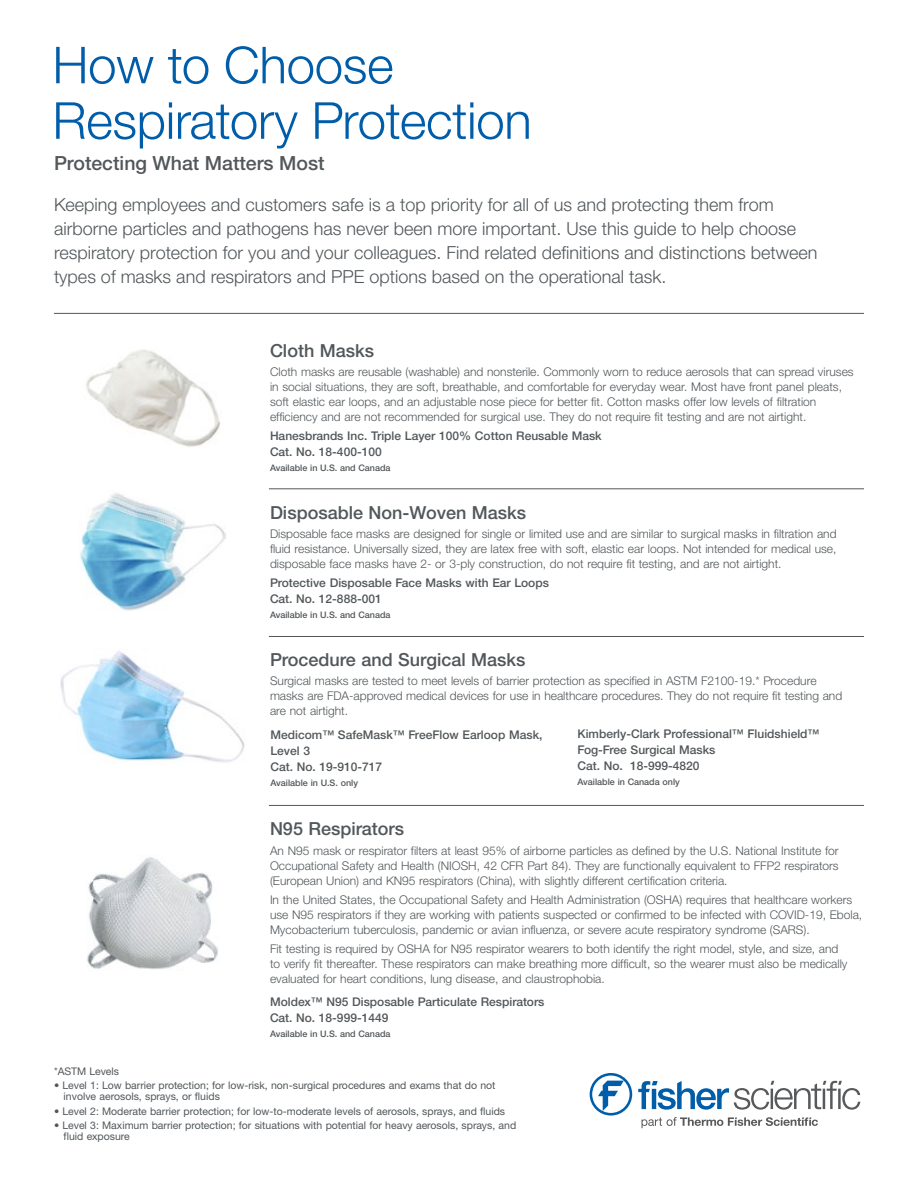
<style>
.page{position:relative;width:918px;height:1188px;background:#fff}
.page>*{position:absolute;margin:0;border:0;box-sizing:border-box;transform-origin:0 0}
.t1{font:300 51px/55.5px "Helvetica Neue LTW1 G";letter-spacing:-.005em;color:#005daa}
.t2{font:500 19.5px "Helvetica Neue LTW1 G";color:#52575a}
.t3{font:300 18px/24px "Helvetica Neue LTW1 G";color:#52575a}
.t4{font:500 18px "Helvetica Neue LTW1 G";color:#52575a}
.t5{font:300 12px/15px "Helvetica Neue LTW1 G";color:#52575a}
.t6{font:500 12px/16px "Helvetica Neue LTW1 G";color:#52575a}
.t7{font:10.5px/10.5px "Helvetica Neue LTW1 G";color:#52575a}
.t8{font:500 9px "Helvetica Neue LTW1 G";color:#52575a}
</style>
<div class="page">
<img style="left:60px;top:651px;width:184px;height:112px">
<svg style="left:590px;top:1073px;width:42px;height:43px"></svg>
<svg style="left:642px;top:1117px;width:176px;height:11px"></svg>
<svg style="left:638px;top:1081px;width:222px;height:29px"></svg>
<img style="left:85px;top:349px;width:135px;height:98px">
<img style="left:80px;top:493px;width:146px;height:118px">
<img style="left:87px;top:857px;width:131px;height:112px">
<hr style="left:54px;top:313px;width:810px;height:1px;background:#52575a">
<hr style="left:269px;top:489px;width:595px;height:1px;background:#52575a">
<hr style="left:269px;top:636px;width:595px;height:1px;background:#52575a">
<hr style="left:269px;top:805px;width:595px;height:1px;background:#52575a">
<h1 class="t1" style="left:52px;top:37px;width:481px">How to Choose<br>Respiratory Protection</h1>
<h2 class="t2" style="left:54px;top:151px;width:272px">Protecting What Matters Most</h2>
<p class="t3" style="left:54px;top:192px;width:765px">Keeping employees and customers safe is a top priority for all of us and protecting them from airborne particles and pathogens has never been more important. Use this guide to help choose respiratory protection for you and your colleagues. Find related definitions and distinctions between types of masks and respirators and PPE options based on the operational task.</p>
<h3 class="t4" style="left:270px;top:339px;width:106px">Cloth Masks</h3>
<p class="t5" style="left:270px;top:364px;width:585px">Cloth masks are reusable (washable) and nonsterile. Commonly worn to reduce aerosols that can spread viruses in social situations, they are soft, breathable, and comfortable for everyday wear. Most have front panel pleats, soft elastic ear loops, and an adjustable nose piece for better fit. Cotton masks offer low levels of filtration efficiency and are not recommended for surgical use. They do not require fit testing and are not airtight.</p>
<p class="t6" style="left:270px;top:427px;width:333px">Hanesbrands Inc. Triple Layer 100% Cotton Reusable Mask<br>Cat. No. 18-400-100</p>
<p class="t8" style="left:270px;top:462px;width:122px">Available in U.S. and Canada</p>
<h3 class="t4" style="left:270px;top:501px;width:258px">Disposable Non-Woven Masks</h3>
<p class="t5" style="left:270px;top:526px;width:568px;text-align:justify">Disposable face masks are designed for single or limited use and are similar to surgical masks in filtration and fluid resistance. Universally sized, they are latex free with soft, elastic ear loops. Not intended for medical use, disposable face masks have 2- or 3-ply construction, do not require fit testing, and are not airtight.</p>
<p class="t6" style="left:270px;top:574px;width:280px">Protective Disposable Face Masks with Ear Loops<br>Cat. No. 12-888-001</p>
<p class="t8" style="left:270px;top:609px;width:122px">Available in U.S. and Canada</p>
<h3 class="t4" style="left:270px;top:648px;width:257px">Procedure and Surgical Masks</h3>
<p class="t5" style="left:270px;top:673px;width:574px">Surgical masks are tested to meet levels of barrier protection as specified in ASTM F2100-19.* Procedure masks are FDA-approved medical devices for use in healthcare procedures. They do not require fit testing and are not airtight.</p>
<p class="t6" style="left:578px;top:725px;width:243px">Kimberly-Clark Professional™ Fluidshield™<br>Fog-Free Surgical Masks<br>Cat. No. 18-999-4820</p>
<p class="t8" style="left:578px;top:776px;width:104px">Available in Canada only</p>
<h3 class="t4" style="left:270px;top:818px;width:136px">N95 Respirators</h3>
<p class="t5" style="left:270px;top:843px;width:570px;text-align:justify">An N95 mask or respirator filters at least 95% of airborne particles as defined by the U.S. National Institute for Occupational Safety and Health (NIOSH, 42 CFR Part 84). They are functionally equivalent to FFP2 respirators (European Union) and KN95 respirators (China), with slightly different certification criteria.</p>
<p class="t5" style="left:270px;top:892px;width:594px">In the United States, the Occupational Safety and Health Administration (OSHA) requires that healthcare workers use N95 respirators if they are working with patients suspected or confirmed to be infected with COVID-19, Ebola,<br>Mycobacterium tuberculosis, pandemic or avian influenza, or severe acute respiratory syndrome (SARS).</p>
<p class="t5" style="left:270px;top:941px;width:579px">Fit testing is required by OSHA for N95 respirator wearers to both identify the right model, style, and size, and to verify fit thereafter. These respirators can make breathing more difficult, so the wearer must also be medically evaluated for heart conditions, lung disease, and claustrophobia.</p>
<p class="t6" style="left:270px;top:994px;width:276px">Moldex™ N95 Disposable Particulate Respirators<br>Cat. No. 18-999-1449</p>
<p class="t8" style="left:270px;top:1029px;width:122px">Available in U.S. and Canada</p>
<p class="t6" style="left:271px;top:726px;width:273px">Medicom™ SafeMask™ FreeFlow Earloop Mask,<br>Level 3<br>Cat. No. 19-910-717</p>
<p class="t8" style="left:271px;top:777px;width:89px">Available in U.S. only</p>
<p class="t7" style="left:54px;top:1066px;width:67px">*ASTM Levels</p>
<p class="t7" style="left:64px;top:1080px;width:433px;text-indent:-10px">• Level 1: Low barrier protection; for low-risk, non-surgical procedures and exams that do not involve aerosols, sprays, or fluids</p>
<p class="t7" style="left:54px;top:1105px;width:453px">• Level 2: Moderate barrier protection; for low-to-moderate levels of aerosols, sprays, and fluids</p>
<p class="t7" style="left:64px;top:1120px;width:454px;text-indent:-10px">• Level 3: Maximum barrier protection; for situations with potential for heavy aerosols, sprays, and fluid exposure</p>
</div>
